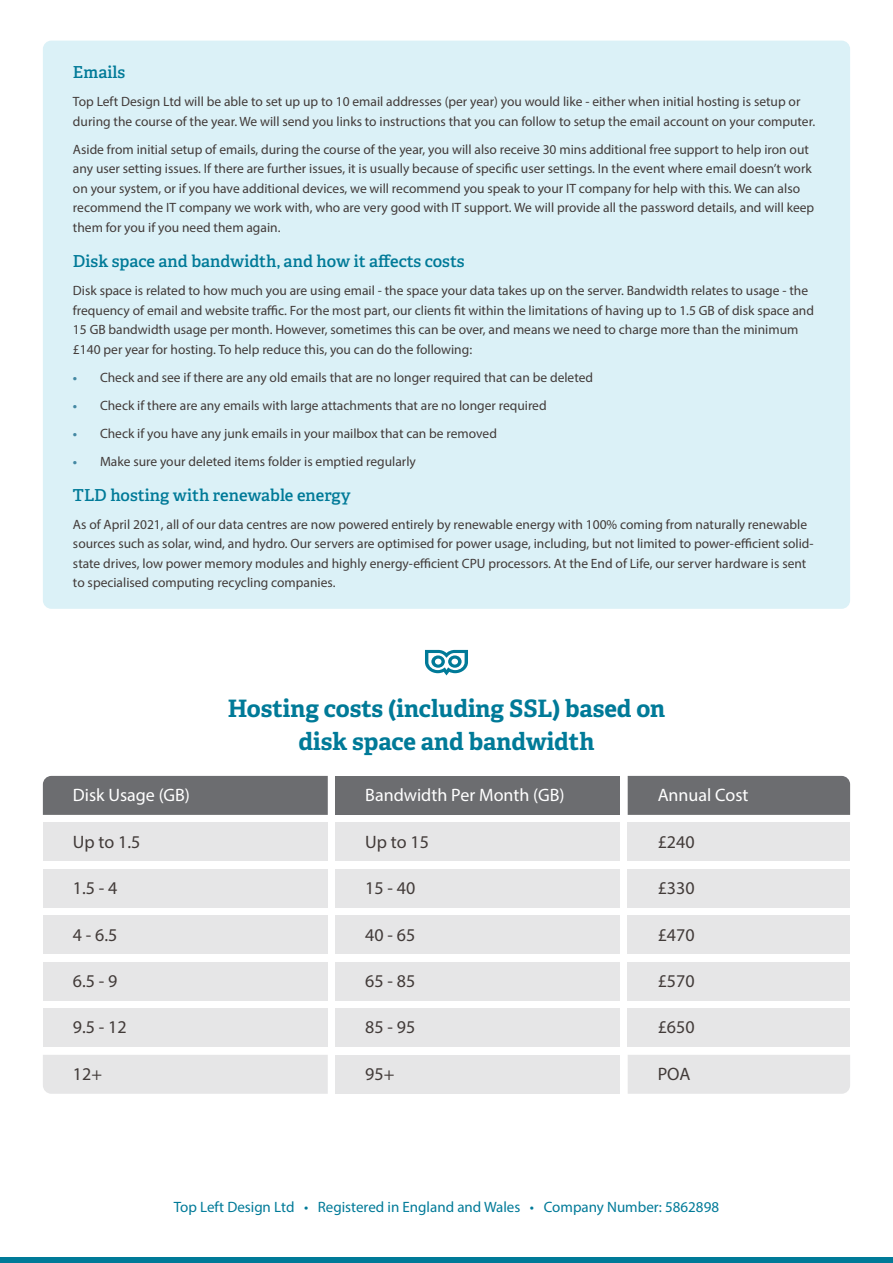
<style>
.page{position:relative;width:893px;height:1263px;background:#fff}
.page>*{position:absolute;margin:0;border:0;box-sizing:border-box;transform-origin:0 0}
.Blue_Subheading{font:700 24px/33px "Adelle PE";color:#007a98;text-align:center}
.Table_Info{font:18px "Myriad Pro";color:#423b39}
.Table_heading{font:18px "Myriad Pro";color:#fff}
.Subheading{font:16.5px "Adelle PE Sb";color:#007a98}
.Footer_text{font:15px "Myriad Pro";color:#007a98}
.Body{font:13.5px/19.5px "Myriad Pro";color:#423b39}
.s1{font-weight:700;font-size:12.9px;color:#4388a3}
</style>
<div class="page">
<div style="left:0;top:1257px;width:893px;height:6px;background:#007a98"></div>
<svg style="left:425px;top:650px;width:43px;height:25px"></svg>
<div style="left:43px;top:41px;width:807px;height:568px;background:#dbf1f7;border-radius:9px"></div>
<div style="left:43px;top:776px;width:285px;height:39px;background:#6c6d70"></div>
<div style="left:43px;top:869px;width:285px;height:39px;background:#e6e6e7"></div>
<div style="left:43px;top:1008px;width:285px;height:39px;background:#e6e6e7"></div>
<div style="left:43px;top:822px;width:285px;height:39px;background:#e6e6e7"></div>
<div style="left:43px;top:962px;width:285px;height:39px;background:#e6e6e7"></div>
<div style="left:43px;top:915px;width:285px;height:39px;background:#e6e6e7"></div>
<div style="left:43px;top:1055px;width:285px;height:39px;background:#e6e6e7"></div>
<div style="left:335px;top:776px;width:285px;height:39px;background:#6c6d70"></div>
<div style="left:335px;top:869px;width:285px;height:39px;background:#e6e6e7"></div>
<div style="left:335px;top:1008px;width:285px;height:39px;background:#e6e6e7"></div>
<div style="left:335px;top:822px;width:285px;height:39px;background:#e6e6e7"></div>
<div style="left:335px;top:962px;width:285px;height:39px;background:#e6e6e7"></div>
<div style="left:335px;top:915px;width:285px;height:39px;background:#e6e6e7"></div>
<div style="left:335px;top:1055px;width:285px;height:39px;background:#e6e6e7"></div>
<div style="left:628px;top:776px;width:222px;height:39px;background:#6c6d70"></div>
<div style="left:628px;top:869px;width:222px;height:39px;background:#e6e6e7"></div>
<div style="left:628px;top:1008px;width:222px;height:39px;background:#e6e6e7"></div>
<div style="left:628px;top:822px;width:222px;height:39px;background:#e6e6e7"></div>
<div style="left:628px;top:962px;width:222px;height:39px;background:#e6e6e7"></div>
<div style="left:628px;top:915px;width:222px;height:39px;background:#e6e6e7"></div>
<div style="left:628px;top:1055px;width:222px;height:39px;background:#e6e6e7"></div>
<p class="Subheading" style="left:73px;top:60px;width:54px">Emails</p>
<p class="Body" style="left:73px;top:92px;width:744px">Top Left Design Ltd will be able to set up up to 10 email addresses (per year) you would like - either when initial hosting is setup or during the course of the year. We will send you links to instructions that you can follow to setup the email account on your computer.</p>
<p class="Body" style="left:73px;top:139px;width:743px">Aside from initial setup of emails, during the course of the year, you will also receive 30 mins additional free support to help iron out any user setting issues. If there are further issues, it is usually because of specific user settings. In the event where email doesn’t work on your system, or if you have additional devices, we will recommend you speak to your IT company for help with this. We can also recommend the IT company we work with, who are very good with IT support. We will provide all the password details, and will keep them for you if you need them again.</p>
<p class="Subheading" style="left:73px;top:249px;width:393px">Disk space and bandwidth, and how it affects costs</p>
<p class="Body" style="left:73px;top:281px;width:743px">Disk space is related to how much you are using email - the space your data takes up on the server. Bandwidth relates to usage - the frequency of email and website traffic. For the most part, our clients fit within the limitations of having up to 1.5 GB of disk space and 15 GB bandwidth usage per month. However, sometimes this can be over, and means we need to charge more than the minimum £140 per year for hosting. To help reduce this, you can do the following:</p>
<p class="Body" style="left:73px;top:367px;width:522px"><span class="s1">•</span> Check and see if there are any old emails that are no longer required that can be deleted</p>
<p class="Body" style="left:73px;top:395px;width:475px"><span class="s1">•</span> Check if there are any emails with large attachments that are no longer required</p>
<p class="Body" style="left:73px;top:423px;width:425px"><span class="s1">•</span> Check if you have any junk emails in your mailbox that can be removed</p>
<p class="Body" style="left:73px;top:451px;width:344px"><span class="s1">•</span> Make sure your deleted items folder is emptied regularly</p>
<p class="Subheading" style="left:73px;top:483px;width:279px">TLD hosting with renewable energy</p>
<p class="Body" style="left:73px;top:514px;width:742px">As of April 2021, all of our data centres are now powered entirely by renewable energy with 100% coming from naturally renewable sources such as solar, wind, and hydro. Our servers are optimised for power usage, including, but not limited to power-efficient solid&shy;state drives, low power memory modules and highly energy-efficient CPU processors. At the End of Life, our server hardware is sent to specialised computing recycling companies.</p>
<p class="Blue_Subheading" style="left:228px;top:691px;width:439px">Hosting costs (including SSL) based on disk space and bandwidth</p>
<p class="Table_heading" style="left:73px;top:784px;width:119px">Disk Usage (GB)</p>
<p class="Table_heading" style="left:365px;top:784px;width:201px">Bandwidth Per Month (GB)</p>
<p class="Table_heading" style="left:658px;top:784px;width:92px">Annual Cost</p>
<p class="Table_Info" style="left:73px;top:830px;width:69px">Up to 1.5</p>
<p class="Table_Info" style="left:365px;top:830px;width:65px">Up to 15</p>
<p class="Table_Info" style="left:658px;top:830px;width:38px">£240</p>
<p class="Table_Info" style="left:73px;top:877px;width:46px">1.5 - 4</p>
<p class="Table_Info" style="left:365px;top:877px;width:52px">15 - 40</p>
<p class="Table_Info" style="left:658px;top:877px;width:38px">£330</p>
<p class="Table_Info" style="left:73px;top:923px;width:46px">4 - 6.5</p>
<p class="Table_Info" style="left:365px;top:923px;width:52px">40 - 65</p>
<p class="Table_Info" style="left:658px;top:923px;width:38px">£470</p>
<p class="Table_Info" style="left:73px;top:970px;width:46px">6.5 - 9</p>
<p class="Table_Info" style="left:365px;top:970px;width:52px">65 - 85</p>
<p class="Table_Info" style="left:658px;top:970px;width:38px">£570</p>
<p class="Table_Info" style="left:73px;top:1016px;width:55px">9.5 - 12</p>
<p class="Table_Info" style="left:365px;top:1016px;width:52px">85 - 95</p>
<p class="Table_Info" style="left:658px;top:1016px;width:38px">£650</p>
<p class="Table_Info" style="left:73px;top:1063px;width:31px">12+</p>
<p class="Table_Info" style="left:365px;top:1063px;width:31px">95+</p>
<p class="Table_Info" style="left:658px;top:1063px;width:34px">POA</p>
<p class="Footer_text" style="left:174px;top:1198px;width:547px">Top Left Design Ltd • Registered in England and Wales • Company Number: 5862898</p>
</div>
